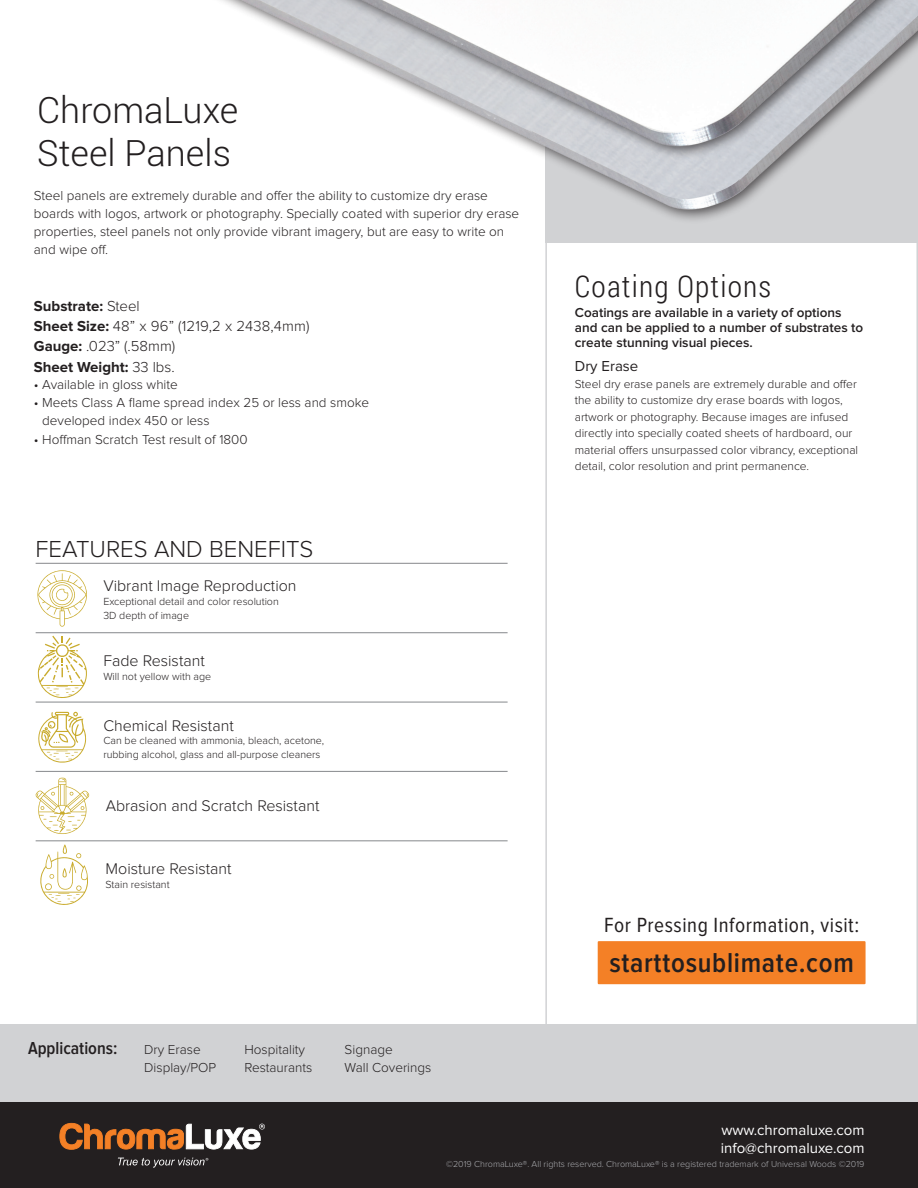
<style>
.page{position:relative;width:918px;height:1188px;background:#fff}
.page>*{position:absolute;margin:0;border:0;box-sizing:border-box;transform-origin:0 0}
.t1{font:300 36px "Roboto";color:#231f20}
.t2{font:300 30px "Roboto Condensed";letter-spacing:.04em;color:#231f20}
.t3{font:600 28.35px "Proxima Nova Cond";letter-spacing:.025em;color:#231f20}
.t4{font:300 24px "Proxima Nova";color:#231f20}
.t5{font:21.3px "Proxima Nova Cond";letter-spacing:.025em;color:#231f20}
.t6{font:600 18px "Proxima Nova Cond";color:#231f20}
.t7{font:300 16.05px "Proxima Nova";color:#231f20}
.t8{font:300 15px "Proxima Nova";letter-spacing:.01em;color:#231f20}
.t9{font:15px "Proxima Nova";color:#fff}
.t10{font:700 15px "Proxima Nova";color:#231f20}
.t11{font:15px "Proxima Nova";color:#231f20}
.t12{font:300 13.5px/18px "Proxima Nova";color:#231f20}
.t13{font:600 13.5px/15px "Proxima Nova";color:#231f20}
.t14{font:300 12px/16.5px "Proxima Nova";color:#231f20}
.t15{font:300 10.65px "Proxima Nova";color:#231f20}
.t16{font:300 9px "Proxima Nova";color:#aaabaf}
.s1{font-weight:300}
.s2{font-weight:700}
</style>
<div class="page">
<div style="left:0;top:1025px;width:918px;height:79px;background:#d1d2d4"></div>
<div style="left:0;top:1102px;width:918px;height:86px;background:#231f20"></div>
<svg style="left:59px;top:1123px;width:206px;height:27px"></svg>
<svg style="left:118px;top:1158px;width:90px;height:10px"></svg>
<svg style="left:545px;top:230px;width:373px;height:795px"></svg>
<svg style="left:37px;top:570px;width:50px;height:57px"></svg>
<svg style="left:38px;top:636px;width:49px;height:62px"></svg>
<svg style="left:38px;top:712px;width:48px;height:51px"></svg>
<svg style="left:35px;top:778px;width:54px;height:56px"></svg>
<hr style="left:36px;top:840px;width:472px;height:1px;background:#939598">
<hr style="left:36px;top:771px;width:472px;height:1px;background:#939598">
<hr style="left:36px;top:702px;width:472px;height:1px;background:#939598">
<hr style="left:36px;top:632px;width:472px;height:1px;background:#939598">
<hr style="left:36px;top:563px;width:472px;height:1px;background:#939598">
<svg style="left:40px;top:844px;width:48px;height:61px"></svg>
<img style="left:545px;top:161px;width:373px;height:69px">
<div style="left:275px;top:0;width:643px;height:161px;background:#231f20;opacity:.75"></div>
<img style="left:221px;top:0;width:697px;height:155px">
<p class="t1" style="left:37px;top:85px;width:203px">ChromaLuxe</p>
<p class="t1" style="left:37px;top:129px;width:195px">Steel Panels</p>
<p class="t12" style="left:34px;top:187px;width:487px">Steel panels are extremely durable and offer the ability to customize dry erase boards with logos, artwork or photography. Specially coated with superior dry erase properties, steel panels not only provide vibrant imagery, but are easy to write on and wipe off.</p>
<p class="t10" style="left:34px;top:299px;width:107px">Substrate: <span class="s1">Steel</span></p>
<p class="t8" style="left:34px;top:319px;width:277px"><span class="s2">Sheet Size:</span> 48” x 96” (1219,2 x 2438,4mm)</p>
<p class="t8" style="left:34px;top:339px;width:143px"><span class="s2">Gauge:</span> .023” (.58mm)</p>
<p class="t10" style="left:34px;top:360px;width:142px">Sheet Weight: <span class="s1">33 lbs.</span></p>
<p class="t12" style="left:34px;top:377px;width:145px">• Available in gloss white</p>
<p class="t12" style="left:42px;top:394px;width:328px;text-indent:-8px">• Meets Class A flame spread index 25 or less and smoke developed index 450 or less</p>
<p class="t12" style="left:34px;top:431px;width:215px">• Hoffman Scratch Test result of 1800</p>
<p class="t4" style="left:36px;top:538px;width:279px">FEATURES AND BENEFITS</p>
<p class="t7" style="left:103px;top:578px;width:195px">Vibrant Image Reproduction</p>
<p class="t15" style="left:103px;top:596px;width:177px">Exceptional detail and color resolution</p>
<p class="t15" style="left:103px;top:610px;width:87px">3D depth of image</p>
<p class="t7" style="left:103px;top:654px;width:103px">Fade Resistant</p>
<p class="t15" style="left:103px;top:672px;width:109px">Will not yellow with age</p>
<p class="t7" style="left:103px;top:718px;width:132px">Chemical Resistant</p>
<p class="t15" style="left:103px;top:736px;width:222px">Can be cleaned with ammonia, bleach, acetone,</p>
<p class="t15" style="left:103px;top:750px;width:219px">rubbing alcohol, glass and all-purpose cleaners</p>
<p class="t7" style="left:106px;top:799px;width:215px">Abrasion and Scratch Resistant</p>
<p class="t7" style="left:106px;top:861px;width:128px">Moisture Resistant</p>
<p class="t15" style="left:106px;top:880px;width:66px">Stain resistant</p>
<p class="t6" style="left:28px;top:1040px;width:91px">Applications:</p>
<p class="t12" style="left:144px;top:1041px;width:58px">Dry Erase</p>
<p class="t12" style="left:144px;top:1059px;width:74px">Display/POP</p>
<p class="t12" style="left:244px;top:1041px;width:62px">Hospitality</p>
<p class="t12" style="left:244px;top:1059px;width:70px">Restaurants</p>
<p class="t12" style="left:345px;top:1041px;width:50px">Signage</p>
<p class="t12" style="left:345px;top:1059px;width:88px">Wall Coverings</p>
<p class="t2" style="left:575px;top:266px;width:198px">Coating Options</p>
<p class="t13" style="left:575px;top:305px;width:290px">Coatings are available in a variety of options and can be applied to a number of substrates to create stunning visual pieces.</p>
<p class="t11" style="left:575px;top:360px;width:65px">Dry Erase</p>
<p class="t14" style="left:575px;top:376px;width:285px">Steel dry erase panels are extremely durable and offer the ability to customize dry erase boards with logos, artwork or photography. Because images are infused directly into specially coated sheets of hardboard, our material offers unsurpassed color vibrancy, exceptional detail, color resolution and print permanence.</p>
<h3 class="t5" style="left:604px;top:915px;width:257px">For Pressing Information, visit:</h3>
<h3 class="t3" style="left:609px;top:950px;width:246px">starttosublimate.com</h3>
<p class="t9" style="left:721px;top:1123px;width:145px">www.chromaluxe.com</p>
<p class="t9" style="left:721px;top:1141px;width:145px">info@chromaluxe.com</p>
<p class="t16" style="left:446px;top:1160px;width:420px">©2019 ChromaLuxe®. All rights reserved. ChromaLuxe® is a registered trademark of Universal Woods ©2019</p>
</div>
